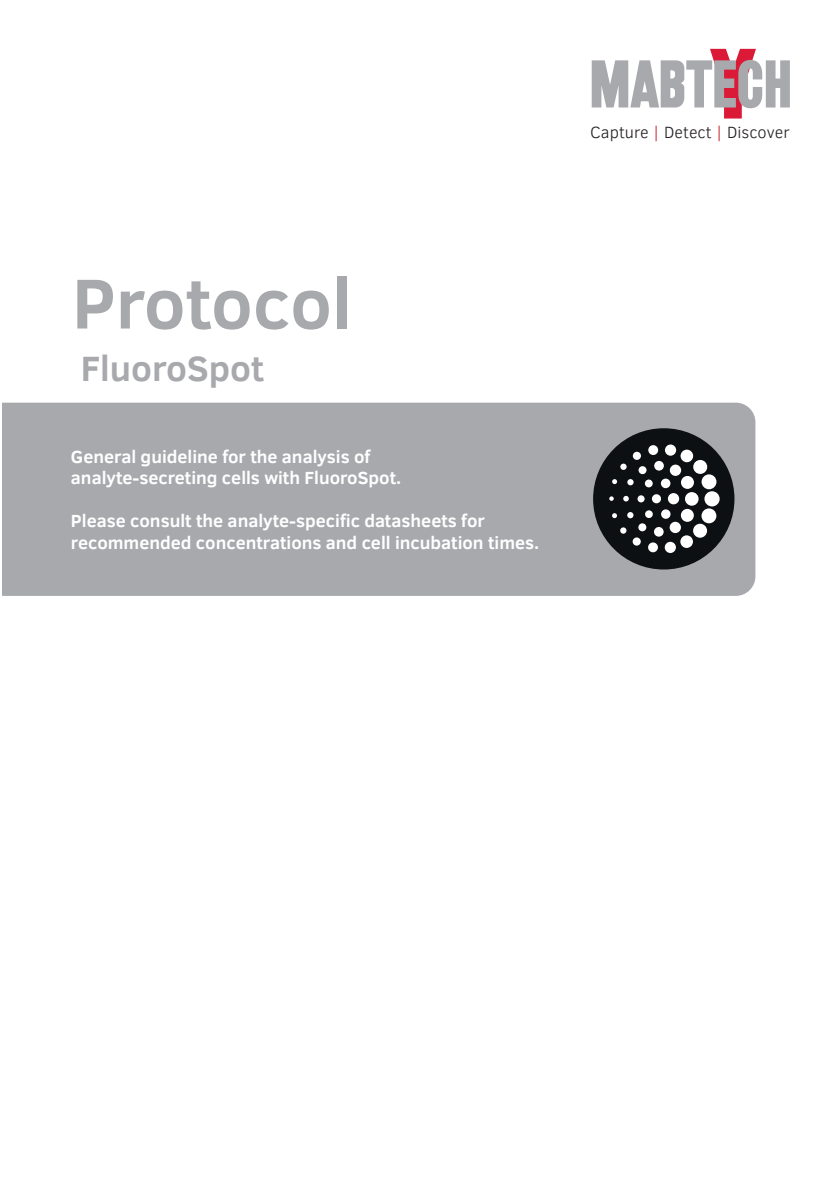
<style>
.page{position:relative;width:840px;height:1191px;background:#fff}
.page>*{position:absolute;margin:0;border:0;box-sizing:border-box;transform-origin:0 0}
.Product_datasheet{font:700 72px "Clear Sans";color:#a8a9ad}
.Product_datasheet-2{font:700 36px "Clear Sans";color:#a8a9ad}
.grey_frontpage{font:700 18px/21.6px "Clear Sans";color:#fff}
.t1{font:300 16.6px "Clear Sans";color:#231f20}
.s1{color:#c9202b}
</style>
<div class="page">
<svg style="left:591px;top:49px;width:198px;height:70px"></svg>
<div style="left:2px;top:403px;width:753px;height:193px;background:#a8a9ad"></div>
<div style="left:592px;top:428px;width:142px;height:141px;background:#0c1013;border-radius:50%"></div>
<div style="left:620px;top:527px;width:6px;height:7px;background:#fff;border-radius:50%"></div>
<svg style="left:609px;top:496px;width:4px;height:5px"></svg>
<div style="left:620px;top:463px;width:6px;height:7px;background:#fff;border-radius:50%"></div>
<div style="left:680px;top:449px;width:12px;height:13px;background:#fff;border-radius:50%"></div>
<div style="left:701px;top:474px;width:15px;height:15px;background:#fff;border-radius:50%"></div>
<div style="left:692px;top:524px;width:14px;height:14px;background:#fff;border-radius:50%"></div>
<div style="left:669px;top:522px;width:11px;height:11px;background:#fff;border-radius:50%"></div>
<svg style="left:669px;top:464px;width:11px;height:12px"></svg>
<svg style="left:644px;top:510px;width:8px;height:8px"></svg>
<svg style="left:644px;top:479px;width:8px;height:8px"></svg>
<svg style="left:647px;top:542px;width:10px;height:10px"></svg>
<div style="left:648px;top:445px;width:9px;height:10px;background:#fff;border-radius:50%"></div>
<div style="left:667px;top:493px;width:11px;height:11px;background:#fff;border-radius:50%"></div>
<div style="left:704px;top:491px;width:15px;height:15px;background:#fff;border-radius:50%"></div>
<div style="left:680px;top:535px;width:12px;height:13px;background:#fff;border-radius:50%"></div>
<div style="left:664px;top:542px;width:11px;height:11px;background:#fff;border-radius:50%"></div>
<div style="left:664px;top:444px;width:11px;height:12px;background:#fff;border-radius:50%"></div>
<div style="left:680px;top:509px;width:13px;height:13px;background:#fff;border-radius:50%"></div>
<div style="left:638px;top:523px;width:8px;height:8px;background:#fff;border-radius:50%"></div>
<div style="left:638px;top:466px;width:8px;height:8px;background:#fff;border-radius:50%"></div>
<div style="left:680px;top:476px;width:13px;height:13px;background:#fff;border-radius:50%"></div>
<div style="left:637px;top:495px;width:7px;height:7px;background:#fff;border-radius:50%"></div>
<svg style="left:612px;top:479px;width:4px;height:5px"></svg>
<svg style="left:660px;top:509px;width:10px;height:10px"></svg>
<svg style="left:627px;top:512px;width:6px;height:6px"></svg>
<svg style="left:660px;top:478px;width:10px;height:10px"></svg>
<div style="left:632px;top:452px;width:8px;height:8px;background:#fff;border-radius:50%"></div>
<div style="left:701px;top:508px;width:15px;height:15px;background:#fff;border-radius:50%"></div>
<div style="left:632px;top:537px;width:8px;height:8px;background:#fff;border-radius:50%"></div>
<div style="left:684px;top:492px;width:14px;height:14px;background:#fff;border-radius:50%"></div>
<div style="left:692px;top:460px;width:14px;height:14px;background:#fff;border-radius:50%"></div>
<svg style="left:627px;top:479px;width:6px;height:6px"></svg>
<svg style="left:623px;top:496px;width:5px;height:5px"></svg>
<svg style="left:612px;top:513px;width:4px;height:5px"></svg>
<div style="left:653px;top:527px;width:10px;height:9px;background:#fff;border-radius:50%"></div>
<svg style="left:653px;top:461px;width:10px;height:9px"></svg>
<div style="left:651px;top:494px;width:9px;height:9px;background:#fff;border-radius:50%"></div>
<p class="t1" style="left:590px;top:121px;width:201px">Capture <span class="s1">|</span> Detect <span class="s1">|</span> Discover</p>
<p class="Product_datasheet" style="left:72px;top:251px;width:280px">Protocol</p>
<p class="Product_datasheet-2" style="left:81px;top:342px;width:185px">FluoroSpot</p>
<p class="grey_frontpage" style="left:71px;top:445px;width:301px">General guideline for the analysis of</p>
<p class="grey_frontpage" style="left:71px;top:466px;width:332px">analyte-secreting cells with FluoroSpot.</p>
<p class="grey_frontpage" style="left:71px;top:510px;width:469px">Please consult the analyte-specific datasheets for recommended concentrations and cell incubation times.</p>
</div>
